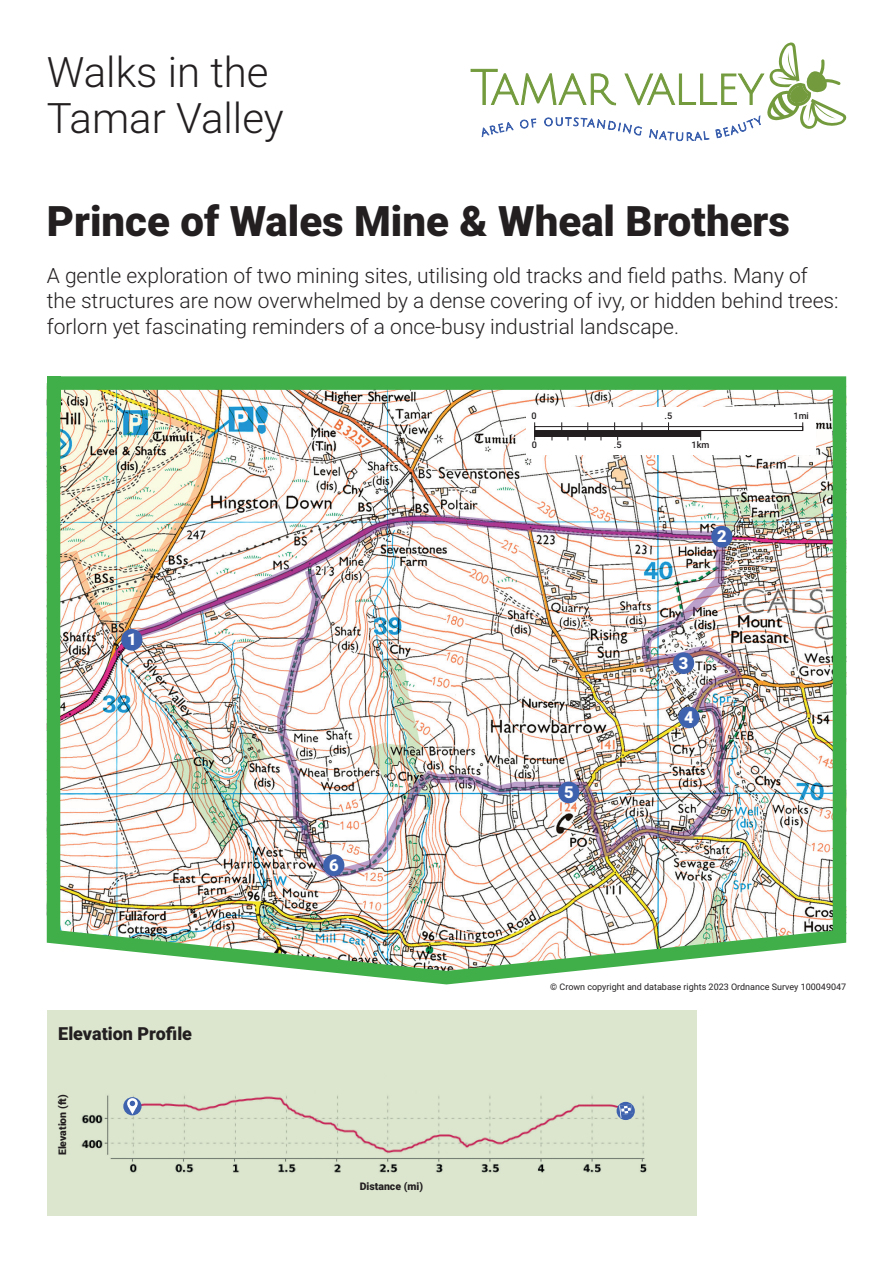
<style>
.page{position:relative;width:893px;height:1263px;background:#fff}
.page>*{position:absolute;margin:0;border:0;box-sizing:border-box;transform-origin:0 0}
.t1{font:900 42px "Roboto";color:#231f20}
.t2{font:300 42px "Roboto";color:#231f20}
.t3{font:300 21px/25.5px "Roboto";color:#231f20}
.t4{font:900 18px "Roboto";color:#231f20}
.t5{font:900 16.5px "Roboto";color:#fff}
.t6{font:900 10.5px "Roboto";color:#231f20}
.t7{font:500 9.15px "Roboto";color:#231f20}
.t8{font:9px "Roboto";color:#231f20}
</style>
<div class="page">
<img style="left:46px;top:376px;width:801px;height:609px">
<div style="left:47px;top:376px;width:13px;height:36px;background:#40ae49"></div>
<div style="left:526px;top:407px;width:290px;height:47px;background:#fff"></div>
<div style="left:534px;top:426px;width:269px;height:5px;border:1px solid #231f20"></div>
<div style="left:535px;top:431px;width:166px;height:5px;background:#231f20"></div>
<svg style="left:534px;top:422px;width:1px;height:18px"></svg>
<svg style="left:614px;top:422px;width:4px;height:18px"></svg>
<svg style="left:585px;top:422px;width:3px;height:18px"></svg>
<svg style="left:561px;top:422px;width:7px;height:18px"></svg>
<img style="left:125px;top:513px;width:619px;height:367px">
<div style="left:121px;top:629px;width:21px;height:22px;background:#3e62ae;border-radius:50%"></div>
<div style="left:711px;top:526px;width:21px;height:21px;background:#3e62ae;border-radius:50%"></div>
<div style="left:673px;top:652px;width:21px;height:22px;background:#3e62ae;border-radius:50%"></div>
<div style="left:678px;top:706px;width:21px;height:22px;background:#3e62ae;border-radius:50%"></div>
<div style="left:558px;top:782px;width:21px;height:21px;background:#3e62ae;border-radius:50%"></div>
<div style="left:323px;top:854px;width:21px;height:22px;background:#3e62ae;border-radius:50%"></div>
<div style="left:47px;top:1011px;width:649px;height:205px;background:#dce6cf"></div>
<img style="left:81px;top:1095px;width:566px;height:78px">
<svg style="left:123px;top:1097px;width:19px;height:18px"></svg>
<svg style="left:127px;top:1098px;width:11px;height:11px"></svg>
<svg style="left:128px;top:1101px;width:9px;height:13px"></svg>
<svg style="left:617px;top:1102px;width:18px;height:18px"></svg>
<svg style="left:619px;top:1104px;width:13px;height:14px"></svg>
<svg style="left:471px;top:43px;width:375px;height:99px"></svg>
<p class="t2" style="left:47px;top:43px;width:223px">Walks in the</p>
<p class="t2" style="left:47px;top:88px;width:238px">Tamar Valley</p>
<p class="t1" style="left:47px;top:192px;width:745px">Prince of Wales Mine &amp; Wheal Brothers</p>
<p class="t3" style="left:47px;top:262px;width:793px">A gentle exploration of two mining sites, utilising old tracks and field paths. Many of the structures are now overwhelmed by a dense covering of ivy, or hidden behind trees: forlorn yet fascinating reminders of a once-busy industrial landscape.</p>
<p class="t5" style="left:127px;top:628px;width:11px">1</p>
<p class="t4" style="left:58px;top:1020px;width:135px">Elevation Profile</p>
<p class="t6" style="left:55px;top:1155px;width:63px;rotate:-90deg">Elevation (ft)</p>
<p class="t5" style="left:329px;top:853px;width:11px">6</p>
<p class="t6" style="left:360px;top:1179px;width:65px">Distance (mi)</p>
<p class="t7" style="left:532px;top:410px;width:7px">0</p>
<p class="t7" style="left:532px;top:439px;width:7px">0</p>
<p class="t7" style="left:614px;top:439px;width:9px">.5</p>
<p class="t7" style="left:665px;top:410px;width:9px">.5</p>
<p class="t7" style="left:691px;top:439px;width:19px">1km</p>
<p class="t5" style="left:717px;top:525px;width:11px">2</p>
<p class="t5" style="left:564px;top:780px;width:11px">5</p>
<p class="t5" style="left:679px;top:651px;width:11px">3</p>
<p class="t5" style="left:684px;top:705px;width:11px">4</p>
<p class="t7" style="left:793px;top:410px;width:17px">1mi</p>
<p class="t8" style="left:550px;top:980px;width:297px">© Crown copyright and database rights 2023 Ordnance Survey 100049047</p>
</div>
